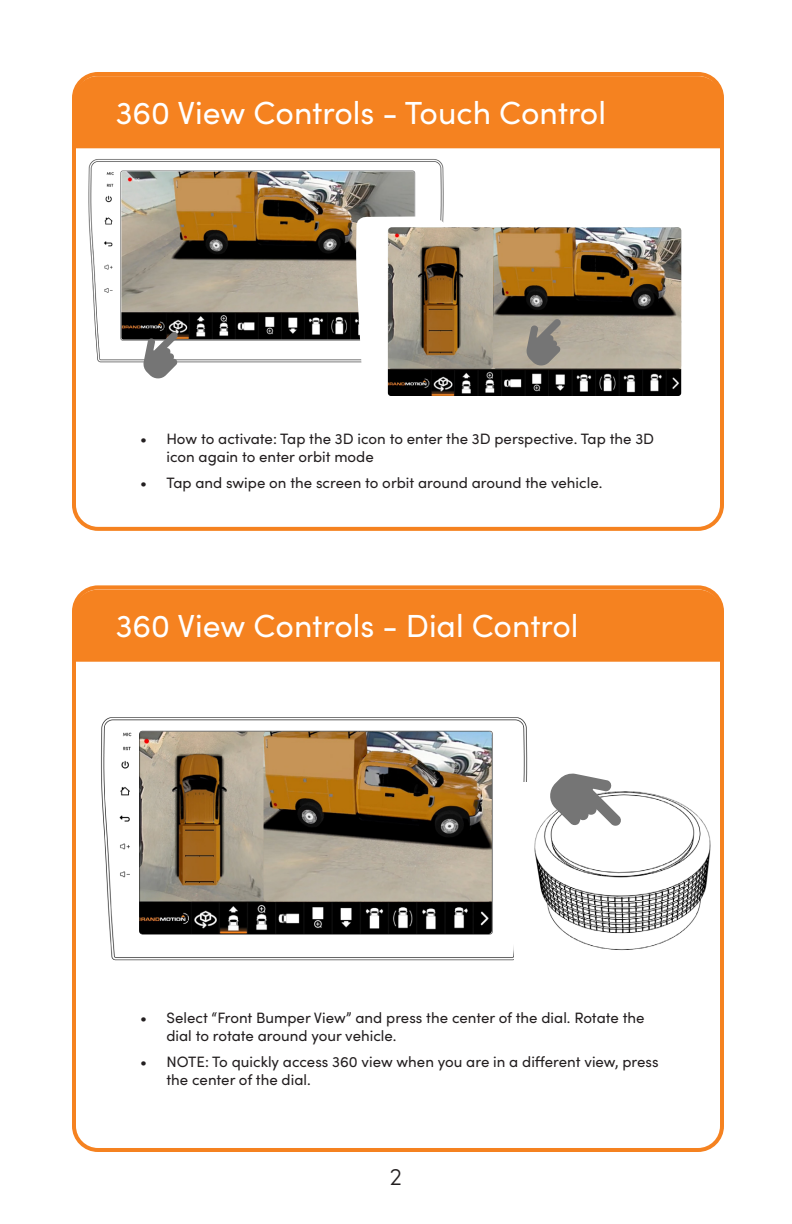
<style>
.page{position:relative;width:792px;height:1224px;background:#fff}
.page>*{position:absolute;margin:0;border:0;box-sizing:border-box;transform-origin:0 0}
.t1{font:32px "Sofia Pro";color:#fff}
.t2{font:300 24px "Sofia Pro";color:#231f20}
.t3{font:15px/18px "Sofia Pro";color:#231f20}
</style>
<div class="page">
<img style="left:101px;top:717px;width:427px;height:244px">
<div style="left:72px;top:72px;width:652px;height:459px;border:4px solid #f58220;border-radius:24px"></div>
<div style="left:74px;top:76px;width:648px;height:72px;background:#f58220"></div>
<img style="left:514px;top:783px;width:197px;height:178px">
<svg style="left:548px;top:773px;width:74px;height:53px"></svg>
<div style="left:72px;top:585px;width:652px;height:567px;border:4px solid #f58220;border-radius:24px"></div>
<div style="left:74px;top:590px;width:648px;height:72px;background:#f58220"></div>
<img style="left:72px;top:150px;width:388px;height:221px">
<img style="left:121px;top:171px;width:293px;height:169px">
<svg style="left:356px;top:216px;width:95px;height:178px"></svg>
<img style="left:388px;top:369px;width:293px;height:27px">
<img style="left:388px;top:228px;width:293px;height:141px">
<svg style="left:143px;top:332px;width:35px;height:47px"></svg>
<svg style="left:511px;top:317px;width:53px;height:50px"></svg>
<p class="t1" style="left:116px;top:89px;width:492px">360 View Controls - Touch Control</p>
<p class="t3" style="left:166px;top:429px;width:489px;text-indent:-26px">• How to activate: Tap the 3D icon to enter the 3D perspective. Tap the 3D icon again to enter orbit mode</p>
<p class="t3" style="left:140px;top:473px;width:464px">• Tap and swipe on the screen to orbit around around the vehicle.</p>
<p class="t1" style="left:116px;top:603px;width:464px">360 View Controls - Dial Control</p>
<p class="t3" style="left:166px;top:1008px;width:480px;text-indent:-26px">• Select “Front Bumper View” and press the center of the dial. Rotate the dial to rotate around your vehicle.</p>
<p class="t3" style="left:166px;top:1052px;width:494px;text-indent:-26px">• NOTE: To quickly access 360 view when you are in a different view, press the center of the dial.</p>
<h2 class="t2" style="left:390px;top:1159px;width:14px">2</h2>
</div>
